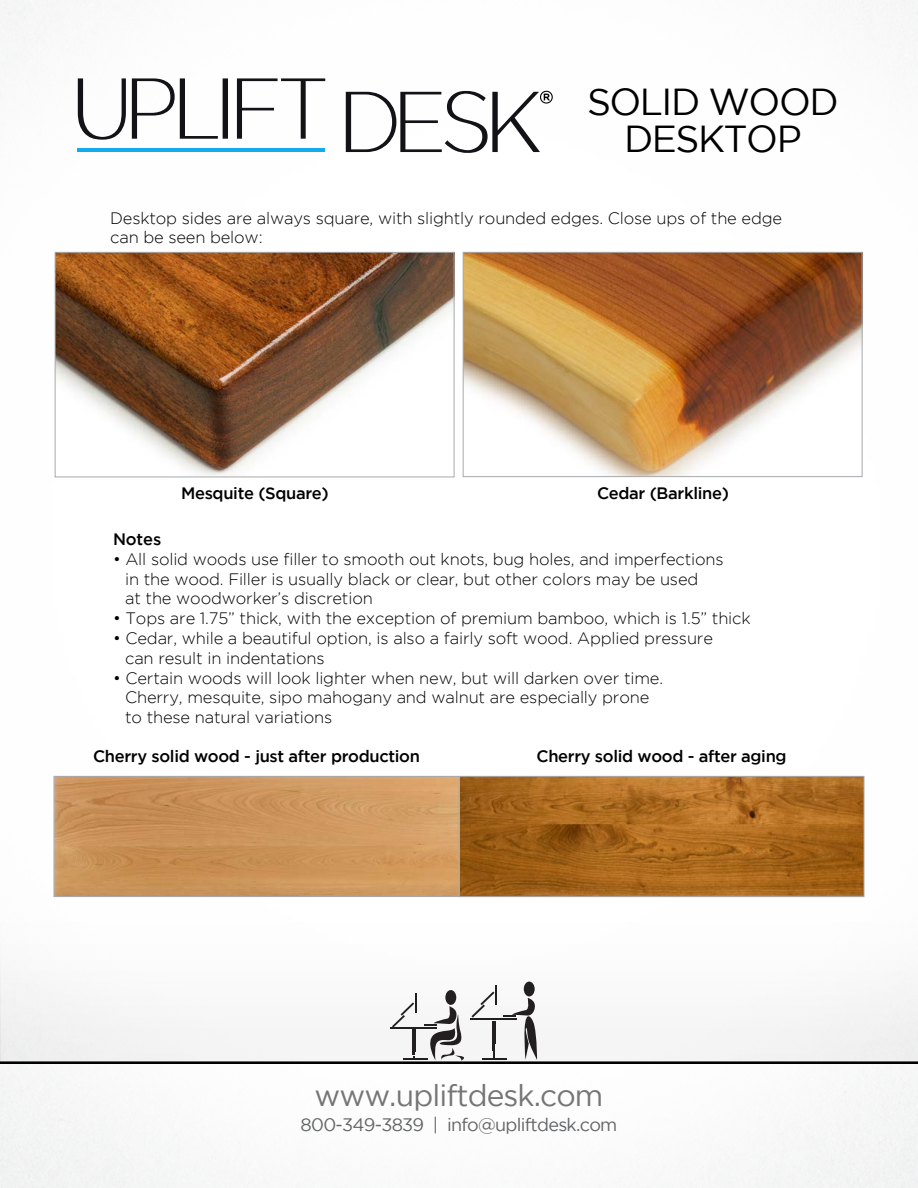
<style>
.page{position:relative;width:918px;height:1188px;background:#fff}
.page>*{position:absolute;margin:0;border:0;box-sizing:border-box;transform-origin:0 0}
.t1{font:37.5px/37.5px "Gotham";letter-spacing:-.04em;color:#000;text-align:center}
.t2{font:30px "Gotham";letter-spacing:-.03em;color:#767474}
.t3{font:18px "Gotham";letter-spacing:-.04em;color:#636466}
.t4{font:300 16.5px/19.8px "Gotham";letter-spacing:-.01em;color:#000}
.t5{font:500 16.5px "Gotham";letter-spacing:-.02em;color:#000}
</style>
<div class="page">
<img style="left:0;top:0;width:918px;height:1188px">
<img style="left:0;top:809px;width:918px;height:253px">
<svg style="left:78px;top:78px;width:48px;height:62px"></svg>
<svg style="left:132px;top:78px;width:96px;height:61px"></svg>
<svg style="left:237px;top:78px;width:88px;height:61px"></svg>
<hr style="left:78px;top:149px;width:247px;height:3px;background:#14abed">
<svg style="left:346px;top:91px;width:207px;height:62px"></svg>
<svg style="left:412px;top:1053px;width:3px;height:5px"></svg>
<hr style="left:412px;top:1030px;width:4px;height:22px;background:#221f20">
<hr style="left:391px;top:1027px;width:46px;height:2px;background:#221f20">
<hr style="left:403px;top:1058px;width:24px;height:2px;background:#221f20">
<svg style="left:392px;top:994px;width:25px;height:33px"></svg>
<hr style="left:470px;top:1018px;width:47px;height:2px;background:#221f20">
<hr style="left:482px;top:1058px;width:24px;height:2px;background:#221f20">
<div style="left:524px;top:982px;width:11px;height:14px;background:#221f20;border-radius:50%"></div>
<svg style="left:504px;top:998px;width:33px;height:62px"></svg>
<svg style="left:424px;top:985px;width:73px;height:76px"></svg>
<hr style="left:0;top:1062px;width:918px;height:2px;background:#000">
<img style="left:57px;top:254px;width:395px;height:221px">
<div style="left:55px;top:252px;width:399px;height:225px;border:1px solid #a7a9ac"></div>
<img style="left:465px;top:254px;width:395px;height:221px">
<div style="left:463px;top:252px;width:399px;height:225px;border:1px solid #a7a9ac"></div>
<img style="left:56px;top:778px;width:806px;height:117px">
<div style="left:459px;top:776px;width:405px;height:121px;border:1px solid #a7a9ac"></div>
<div style="left:54px;top:776px;width:405px;height:121px;border:1px solid #a7a9ac"></div>
<h1 class="t1" style="left:587px;top:82px;width:253px">SOLID WOOD<br>DESKTOP</h1>
<p class="t4" style="left:110px;top:208px;width:673px">Desktop sides are always square, with slightly rounded edges. Close ups of the edge can be seen below:</p>
<p class="t5" style="left:181px;top:484px;width:149px">Mesquite (Square)</p>
<p class="t5" style="left:597px;top:484px;width:133px">Cedar (Barkline)</p>
<p class="t5" style="left:113px;top:530px;width:50px">Notes</p>
<p class="t4" style="left:125px;top:549px;width:600px;text-indent:-12px">• All solid woods use filler to smooth out knots, bug holes, and imperfections in the wood. Filler is usually black or clear, but other colors may be used<br>at the woodworker’s discretion</p>
<p class="t4" style="left:113px;top:608px;width:639px">• Tops are 1.75” thick, with the exception of premium bamboo, which is 1.5” thick</p>
<p class="t4" style="left:125px;top:628px;width:589px;text-indent:-12px">• Cedar, while a beautiful option, is also a fairly soft wood. Applied pressure can result in indentations</p>
<p class="t4" style="left:125px;top:668px;width:540px;text-indent:-12px">• Certain woods will look lighter when new, but will darken over time.<br>Cherry, mesquite, sipo mahogany and walnut are especially prone to these natural variations</p>
<p class="t5" style="left:93px;top:747px;width:328px">Cherry solid wood - just after production</p>
<p class="t5" style="left:537px;top:747px;width:252px">Cherry solid wood - after aging</p>
<h2 class="t2" style="left:315px;top:1078px;width:290px">www.upliftdesk.com</h2>
<p class="t3" style="left:301px;top:1115px;width:318px">800-349-3839 | info@upliftdesk.com</p>
</div>
